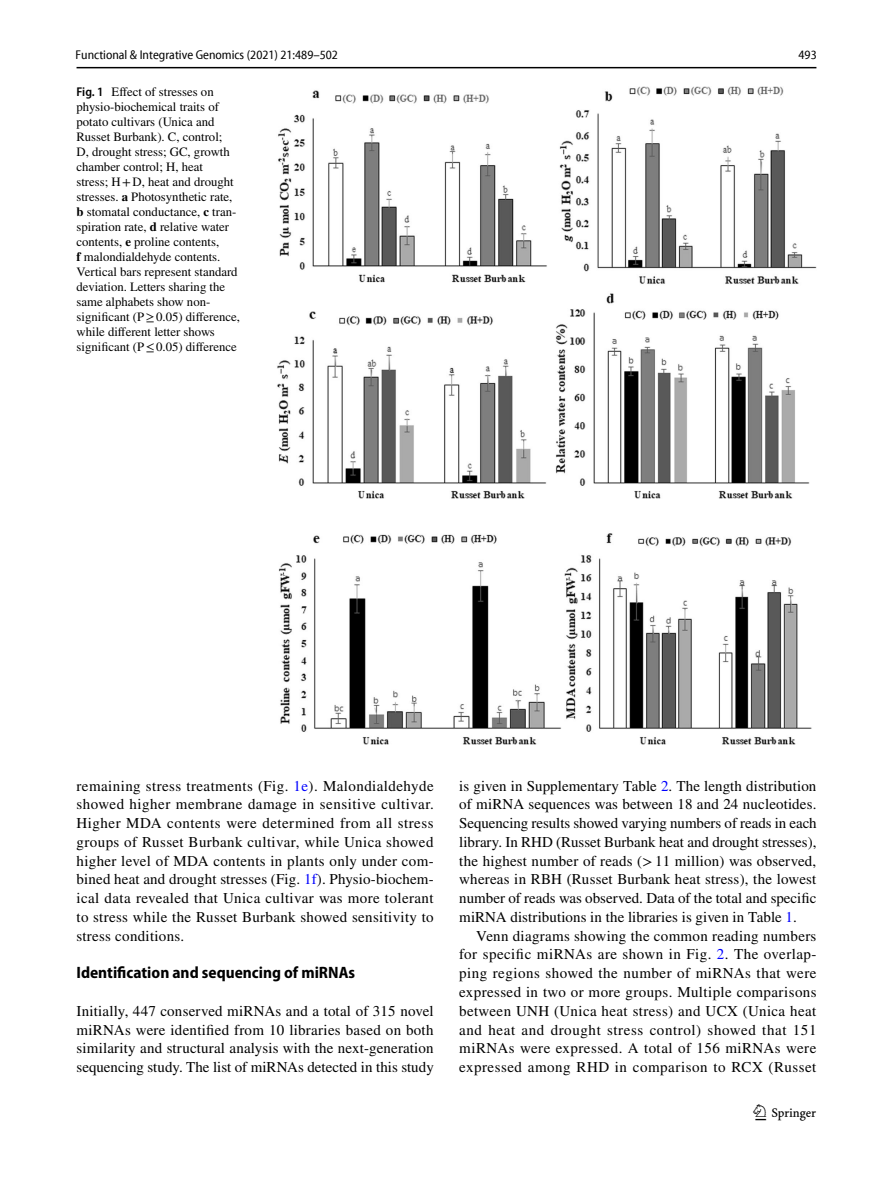
<style>
.page{position:relative;width:893px;height:1187px;background:#fff}
.page>*{position:absolute;margin:0;border:0;box-sizing:border-box;transform-origin:0 0}
.t1{font:22.5px "Springnew Regular 3";color:#000}
.t2{font:700 semi-condensed 16.5px "Myriad Pro";color:#000}
.t3{font:15px/18.8px "STIX";letter-spacing:.01em;color:#000;text-align:justify}
.t4{font:12.75px/15px "STIX";color:#000}
.t5{font:semi-condensed 12.75px "Myriad Pro Unic";color:#000}
.s1{font-family:"Myriad Pro";font-weight:600;font-stretch:semi-condensed}
.s2{font-weight:700}
.s3{color:#00f}
</style>
<div class="page">
<hr style="left:77px;top:67px;width:739px;height:1px;background:#000">
<img style="left:277px;top:87px;width:539px;height:657px">
<p class="t5" style="left:76px;top:50px;width:264px">Functional &amp; Integrative Genomics (2021) 21:489–502</p>
<p class="t5" style="left:798px;top:50px;width:20px">493</p>
<p class="t4" style="left:77px;top:85px;width:165px"><span class="s1">Fig. 1</span> Effect of stresses on physio-biochemical traits of potato cultivars (Unica and<br>Russet Burbank). C, control;<br>D, drought stress; GC, growth chamber control; H, heat<br>stress; H+D, heat and drought stresses. <span class="s2">a</span> Photosynthetic rate, <span class="s2">b</span> stomatal conductance, <span class="s2">c</span> tran&shy;spiration rate, <span class="s2">d</span> relative water contents, <span class="s2">e</span> proline contents,<br><span class="s2">f</span> malondialdehyde contents.<br>Vertical bars represent standard deviation. Letters sharing the same alphabets show non&shy;significant (P≥0.05) difference, while different letter shows significant (P≤0.05) difference</p>
<p class="t3" style="left:77px;top:777px;width:359px">remaining stress treatments (Fig. <span class="s3">1e</span>). Malondialdehyde showed higher membrane damage in sensitive cultivar.<br>Higher MDA contents were determined from all stress groups of Russet Burbank cultivar, while Unica showed higher level of MDA contents in plants only under com&shy;bined heat and drought stresses (Fig. <span class="s3">1f</span>). Physio-biochem&shy;ical data revealed that Unica cultivar was more tolerant to stress while the Russet Burbank showed sensitivity to stress conditions.</p>
<p class="t2" style="left:77px;top:963px;width:280px">Identification and sequencing of miRNAs</p>
<p class="t3" style="left:77px;top:1002px;width:359px">Initially, 447 conserved miRNAs and a total of 315 novel miRNAs were identified from 10 libraries based on both similarity and structural analysis with the next-generation sequencing study. The list of miRNAs detected in this study</p>
<p class="t3" style="left:459px;top:777px;width:359px">is given in Supplementary Table <span class="s3">2</span>. The length distribution of miRNA sequences was between 18 and 24 nucleotides.<br>Sequencing results showed varying numbers of reads in each library. In RHD (Russet Burbank heat and drought stresses), the highest number of reads (&gt;11 million) was observed, whereas in RBH (Russet Burbank heat stress), the lowest number of reads was observed. Data of the total and specific miRNA distributions in the libraries is given in Table <span class="s3">1</span>.</p>
<p class="t3" style="left:459px;top:927px;width:359px;text-indent:17px">Venn diagrams showing the common reading numbers for specific miRNAs are shown in Fig. <span class="s3">2</span>. The overlap&shy;ping regions showed the number of miRNAs that were expressed in two or more groups. Multiple comparisons between UNH (Unica heat stress) and UCX (Unica heat and heat and drought stress control) showed that 151 miRNAs were expressed. A total of 156 miRNAs were expressed among RHD in comparison to RCX (Russet</p>
<h1 class="t1" style="left:755px;top:1104px;width:62px">1 3</h1>
</div>
